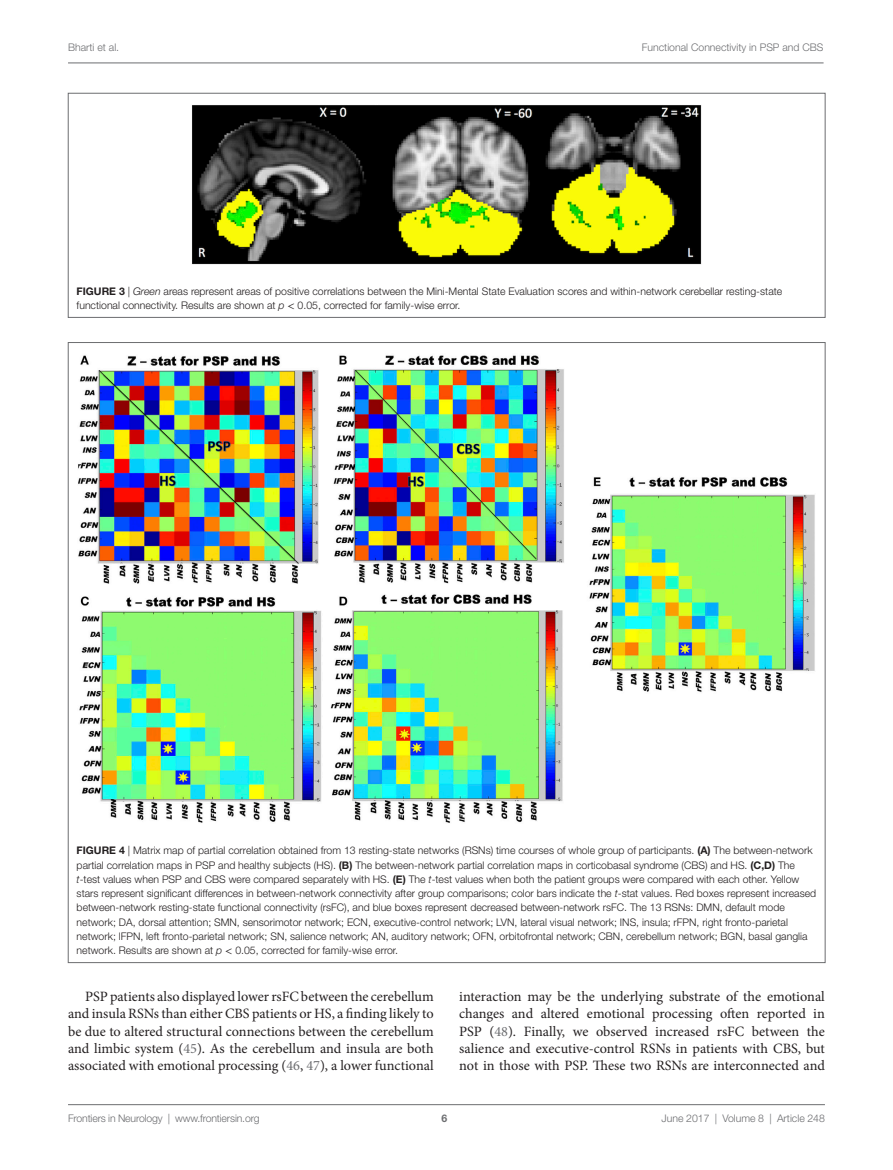
<style>
.page{position:relative;width:893px;height:1170px;background:#fff}
.page>*{position:absolute;margin:0;border:0;box-sizing:border-box;transform-origin:0 0}
.t1{font:14.25px/17.2px "Minion Pro";color:#231f20;text-align:justify}
.t2{font:300 10.5px/14.2px "Helvetica Neue LT Std";color:#231f20}
.t3{font:300 10.5px "Helvetica Neue LT Std";color:#6c6d70}
.t4{font:700 10.5px "Helvetica Neue LT Std";color:#6c6d70}
.s1{font-weight:700}
.s2{font-style:italic}
.s3{font-family:"STIX General";font-weight:400}
.s4{color:#6c6d70}
</style>
<div class="page">
<img style="left:192px;top:105px;width:510px;height:160px">
<div style="left:68px;top:93px;width:757px;height:224px;border:1px solid #6c6d70"></div>
<hr style="left:68px;top:63px;width:756px;height:1px;background:#6c6d70">
<hr style="left:68px;top:1104px;width:757px;height:1px;background:#6c6d70">
<img style="left:78px;top:355px;width:737px;height:468px">
<p class="t3" style="left:68px;top:41px;width:53px">Bharti et al.</p>
<p class="t3" style="left:642px;top:41px;width:183px">Functional Connectivity in PSP and CBS</p>
<p class="t2" style="left:77px;top:283px;width:707px"><span class="s1">FIGURE 3</span> | <span class="s2">Green</span> areas represent areas of positive correlations between the Mini-Mental State Evaluation scores and within-network cerebellar resting-state functional connectivity. Results are shown at <span class="s2">p</span> <span class="s3">&lt;</span> 0.05, corrected for family-wise error.</p>
<p class="t2" style="left:77px;top:843px;width:741px"><span class="s1">FIGURE 4</span> | Matrix map of partial correlation obtained from 13 resting-state networks (RSNs) time courses of whole group of participants. <span class="s1">(A)</span> The between-network partial correlation maps in PSP and healthy subjects (HS). <span class="s1">(B)</span> The between-network partial correlation maps in corticobasal syndrome (CBS) and HS. <span class="s1">(C,D)</span> The <span class="s2">t</span>-test values when PSP and CBS were compared separately with HS. <span class="s1">(E)</span> The <span class="s2">t</span>-test values when both the patient groups were compared with each other. Yellow stars represent significant differences in between-network connectivity after group comparisons; color bars indicate the <span class="s2">t</span>-stat values. Red boxes represent increased between-network resting-state functional connectivity (rsFC), and blue boxes represent decreased between-network rsFC. The 13 RSNs: DMN, default mode network; DA, dorsal attention; SMN, sensorimotor network; ECN, executive-control network; LVN, lateral visual network; INS, insula; rFPN, right fronto-parietal network; lFPN, left fronto-parietal network; SN, salience network; AN, auditory network; OFN, orbitofrontal network; CBN, cerebellum network; BGN, basal ganglia network. Results are shown at <span class="s2">p</span> <span class="s3">&lt;</span> 0.05, corrected for family-wise error.</p>
<p class="t1" style="left:68px;top:987px;width:367px;text-indent:17px">PSP patients also displayed lower rsFC between the cerebellum and insula RSNs than either CBS patients or HS, a finding likely to be due to altered structural connections between the cerebellum and limbic system (<span class="s4">45</span>). As the cerebellum and insula are both associated with emotional processing (<span class="s4">46</span>, <span class="s4">47</span>), a lower functional</p>
<p class="t1" style="left:459px;top:987px;width:367px">interaction may be the underlying substrate of the emotional changes and altered emotional processing often reported in PSP (<span class="s4">48</span>). Finally, we observed increased rsFC between the salience and executive-control RSNs in patients with CBS, but not in those with PSP. These two RSNs are interconnected and</p>
<p class="t3" style="left:68px;top:1111px;width:193px">Frontiers in Neurology | www.frontiersin.org</p>
<p class="t3" style="left:662px;top:1111px;width:165px">June 2017 | Volume 8 | Article 248</p>
<p class="t4" style="left:441px;top:1111px;width:7px">6</p>
</div>
